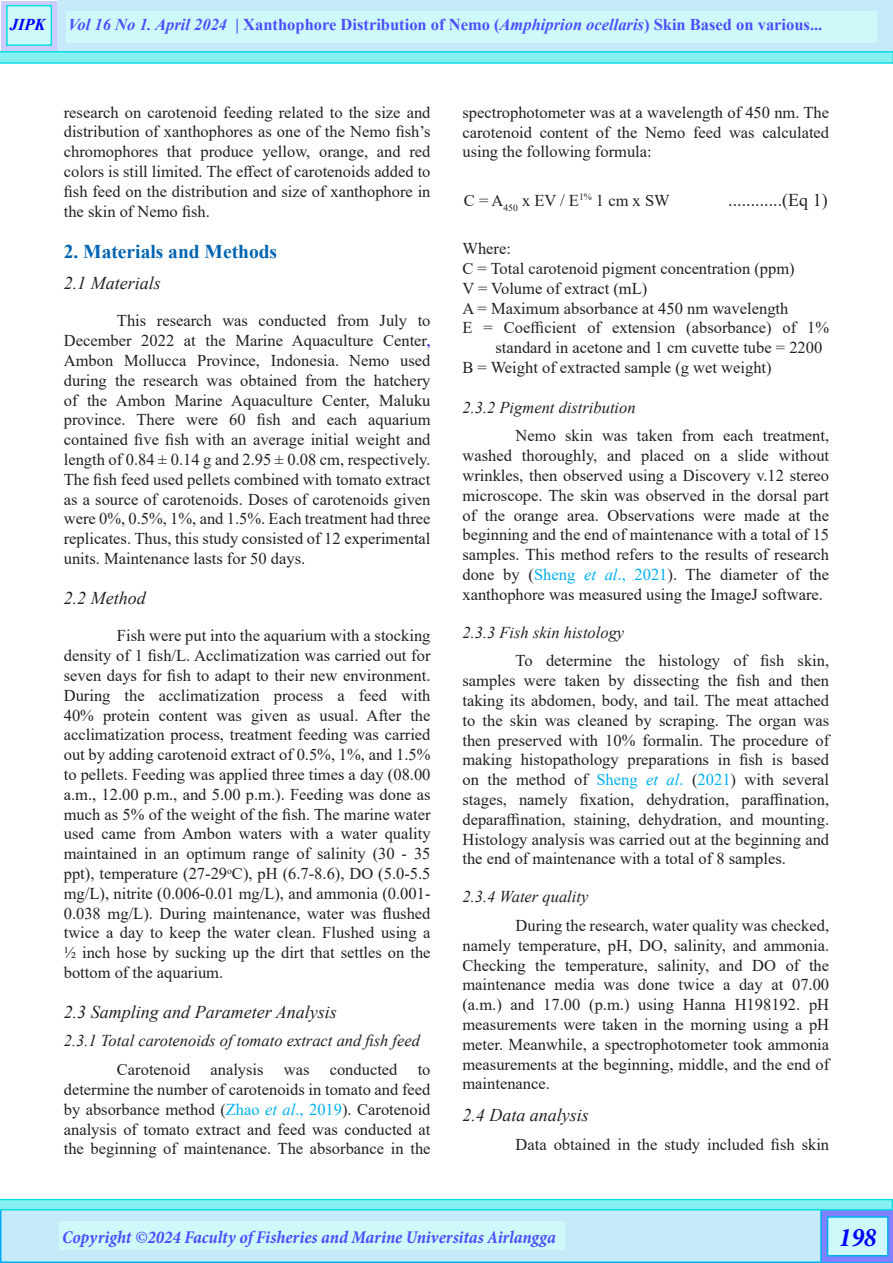
<style>
.page{position:relative;width:893px;height:1263px;background:#fff}
.page>*{position:absolute;margin:0;border:0;box-sizing:border-box;transform-origin:0 0}
.t1{font:italic 700 condensed 27px "Minion Pro";color:#00f}
.t2{font:700 19.5px "Times New Roman";color:#0164b2}
.t3{font:italic 18px "Times New Roman";color:#231f20}
.t4{font:italic 700 condensed 18px "Minion Pro";letter-spacing:-.005em;color:#4d4dff}
.t5{font:18px "Times New Roman";color:#231f20}
.t6{font:16.5px/19.8px "Times New Roman";color:#231f20;text-align:justify}
.t7{font:italic 16.5px "Times New Roman";color:#231f20}
.t8{font:700 16.5px "Times New Roman";color:#4d4dff}
.t9{font:italic 700 16.5px "Times New Roman";color:#00f}
.s1{font-style:italic}
.s2{color:#00c}
.s3{color:#00b0f0}
.s4{font-style:italic;color:#00b0f0}
</style>
<div class="page">
<svg style="left:0;top:0;width:893px;height:64px;background:#a4eaf5"></svg>
<svg style="left:0;top:1199px;width:893px;height:64px;background:#a6e5f6"></svg>
<div style="left:66px;top:11px;width:811px;height:31px;background:#cef9fa"></div>
<div style="left:60px;top:1222px;width:505px;height:28px;background:#cef9fa"></div>
<p class="t9" style="left:10px;top:13px;width:37px">JIPK</p>
<p class="t8" style="left:68px;top:13px;width:756px"><span class="s1">Vol 16 No 1. April 2024</span> | Xanthophore Distribution of Nemo (<span class="s1">Amphiprion ocellaris</span>) Skin Based on various...</p>
<p class="t6" style="left:64px;top:102px;width:368px">research on carotenoid feeding related to the size and distribution of xanthophores as one of the Nemo fish’s chromophores that produce yellow, orange, and red colors is still limited. The effect of carotenoids added to fish feed on the distribution and size of xanthophore in the skin of Nemo fish.</p>
<p class="t2" style="left:64px;top:237px;width:215px">2. Materials and Methods</p>
<p class="t3" style="left:64px;top:270px;width:99px">2.1 Materials</p>
<p class="t6" style="left:64px;top:310px;width:368px;text-indent:53px">This research was conducted from July to December 2022 at the Marine Aquaculture Center<span class="s2">, </span>Ambon Mollucca Province, Indonesia. Nemo used during the research was obtained from the hatchery of the Ambon Marine Aquaculture Center, Maluku province. There were 60 fish and each aquarium contained five fish with an average initial weight and length of 0.84 ± 0.14 g and 2.95 ± 0.08 cm, respectively.<br>The fish feed used pellets combined with tomato extract as a source of carotenoids. Doses of carotenoids given were 0%, 0.5%, 1%, and 1.5%. Each treatment had three replicates. Thus, this study consisted of 12 experimental units. Maintenance lasts for 50 days.</p>
<p class="t3" style="left:64px;top:585px;width:83px">2.2 Method</p>
<p class="t6" style="left:64px;top:625px;width:368px;text-indent:53px">Fish were put into the aquarium with a stocking density of 1 fish/L. Acclimatization was carried out for seven days for fish to adapt to their new environment.<br>During the acclimatization process a feed with 40% protein content was given as usual. After the acclimatization process, treatment feeding was carried out by adding carotenoid extract of 0.5%, 1%, and 1.5% to pellets. Feeding was applied three times a day (08.00 a.m., 12.00 p.m., and 5.00 p.m.). Feeding was done as much as 5% of the weight of the fish. The marine water used came from Ambon waters with a water quality maintained in an optimum range of salinity (30 - 35 ppt), temperature (27-29<sup>o</sup>C), pH (6.7-8.6), DO (5.0-5.5 mg/L), nitrite (0.006-0.01 mg/L), and ammonia (0.001- 0.038 mg/L). During maintenance, water was flushed twice a day to keep the water clean. Flushed using a ½ inch hose by sucking up the dirt that settles on the bottom of the aquarium.</p>
<p class="t3" style="left:64px;top:999px;width:275px">2.3 Sampling and Parameter Analysis</p>
<p class="t7" style="left:64px;top:1029px;width:358px">2.3.1 Total carotenoids of tomato extract and fish feed</p>
<p class="t6" style="left:64px;top:1059px;width:368px;text-indent:53px">Carotenoid analysis was conducted to determine the number of carotenoids in tomato and feed by absorbance method (<span class="s3">Zhao</span> <span class="s4">et al</span><span class="s3">., 2019</span>). Carotenoid analysis of tomato extract and feed was conducted at the beginning of maintenance. The absorbance in the</p>
<p class="t6" style="left:462px;top:102px;width:368px">spectrophotometer was at a wavelength of 450 nm. The carotenoid content of the Nemo feed was calculated using the following formula:</p>
<p class="t6" style="left:464px;top:190px;width:207px">C = A<sub>450</sub> x EV / E<sup>1%</sup> 1 cm x SW</p>
<p class="t5" style="left:728px;top:187px;width:101px">............(Eq 1)</p>
<p class="t6" style="left:462px;top:238px;width:50px">Where:</p>
<p class="t6" style="left:462px;top:258px;width:334px">C = Total carotenoid pigment concentration (ppm)</p>
<p class="t6" style="left:462px;top:278px;width:186px">V = Volume of extract (mL)</p>
<p class="t6" style="left:462px;top:298px;width:327px">A = Maximum absorbance at 450 nm wavelength</p>
<p class="t6" style="left:495px;top:317px;width:335px;text-indent:-33px">E = Coefficient of extension (absorbance) of 1% standard in acetone and 1 cm cuvette tube = 2200</p>
<p class="t6" style="left:462px;top:357px;width:311px">B = Weight of extracted sample (g wet weight)</p>
<p class="t7" style="left:462px;top:396px;width:175px">2.3.2 Pigment distribution</p>
<p class="t6" style="left:462px;top:425px;width:368px;text-indent:53px">Nemo skin was taken from each treatment, washed thoroughly, and placed on a slide without wrinkles, then observed using a Discovery v.12 stereo microscope. The skin was observed in the dorsal part of the orange area. Observations were made at the beginning and the end of maintenance with a total of 15 samples. This method refers to the results of research done by (<span class="s3">Sheng</span> <span class="s4">et al</span><span class="s3">., 2021</span>). The diameter of the xanthophore was measured using the ImageJ software.</p>
<p class="t7" style="left:462px;top:621px;width:163px">2.3.3 Fish skin histology</p>
<p class="t6" style="left:462px;top:650px;width:368px;text-indent:53px">To determine the histology of fish skin, samples were taken by dissecting the fish and then taking its abdomen, body, and tail. The meat attached to the skin was cleaned by scraping. The organ was then preserved with 10% formalin. The procedure of making histopathology preparations in fish is based on the method of <span class="s3">Sheng</span> <span class="s4">et al</span><span class="s3">.</span> (<span class="s3">2021</span>) with several stages, namely fixation, dehydration, paraffination, deparaffination, staining, dehydration, and mounting.<br>Histology analysis was carried out at the beginning and the end of maintenance with a total of 8 samples.</p>
<p class="t7" style="left:462px;top:885px;width:127px">2.3.4 Water quality</p>
<p class="t6" style="left:462px;top:915px;width:368px;text-indent:53px">During the research, water quality was checked, namely temperature, pH, DO, salinity, and ammonia.<br>Checking the temperature, salinity, and DO of the maintenance media was done twice a day at 07.00 (a.m.) and 17.00 (p.m.) using Hanna H198192. pH measurements were taken in the morning using a pH meter. Meanwhile, a spectrophotometer took ammonia measurements at the beginning, middle, and the end of maintenance.</p>
<p class="t3" style="left:462px;top:1103px;width:128px">2.4 Data analysis</p>
<p class="t6" style="left:516px;top:1134px;width:315px">Data obtained in the study included fish skin</p>
<p class="t4" style="left:62px;top:1225px;width:495px">Copyright ©2024 Faculty of Fisheries and Marine Universitas Airlangga</p>
<p class="t1" style="left:839px;top:1219px;width:39px">198</p>
</div>
